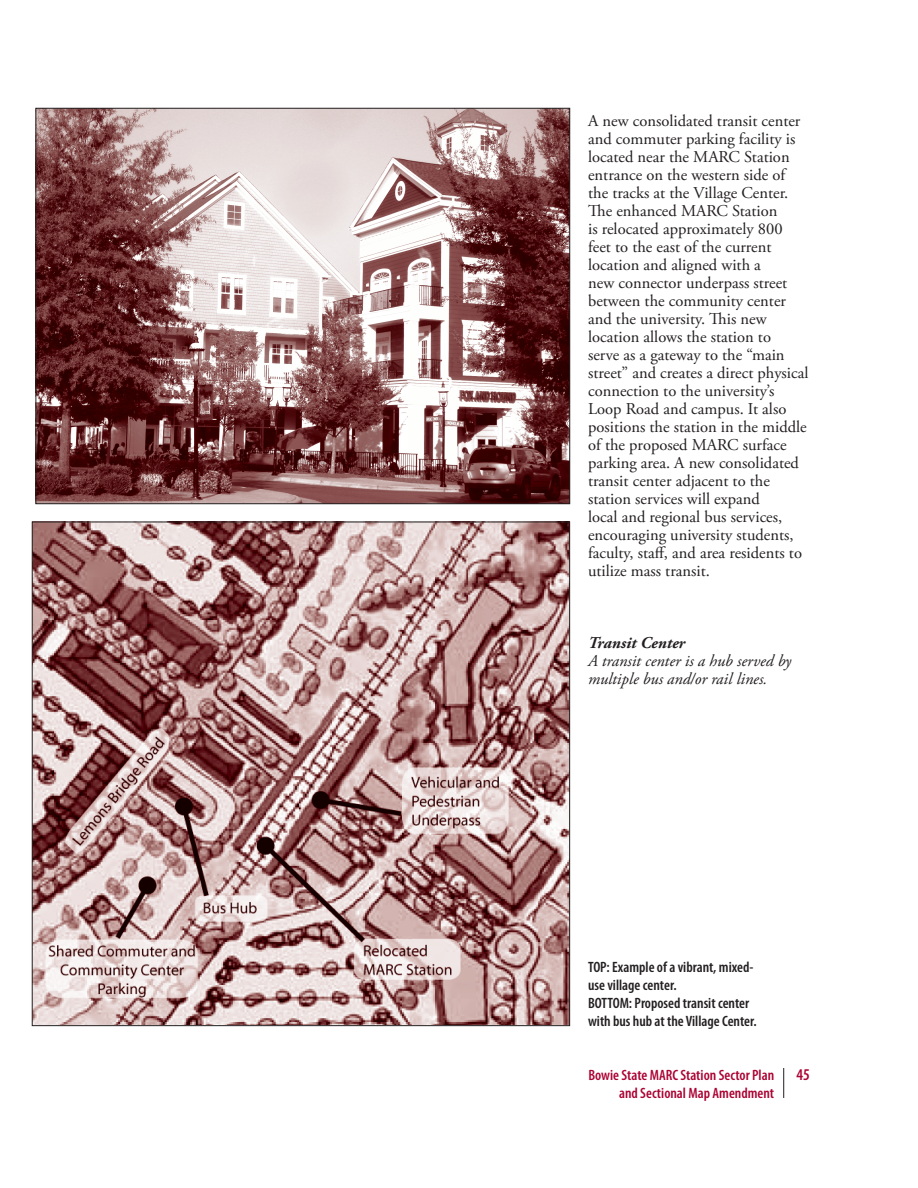
<style>
.page{position:relative;width:918px;height:1188px;background:#fff}
.page>*{position:absolute;margin:0;border:0;box-sizing:border-box;transform-origin:0 0}
.t1{font:16.5px/18px "Adobe Garamond Pro";color:#231f20}
.pullquote{font:italic 16.5px/18px "Adobe Garamond Pro";color:#231f20}
.pullquote-2{font:italic 700 16.5px "Adobe Garamond Pro";color:#231f20}
.t2{font:600 condensed 16.5px "Myriad Pro";color:#ab0333}
.t3{font:600 condensed 15px/18px "Myriad Pro";color:#231f20}
.t4{font:600 condensed 15px "Myriad Pro";color:#ab0333}
</style>
<div class="page">
<hr style="left:783px;top:1068px;width:1px;height:30px;background:#231f20">
<img style="left:38px;top:110px;width:530px;height:392px">
<img style="left:34px;top:524px;width:534px;height:500px">
<p class="t1" style="left:588px;top:112px;width:222px">A new consolidated transit center and commuter parking facility is located near the MARC Station entrance on the western side of the tracks at the Village Center.<br>The enhanced MARC Station<br>is relocated approximately 800 feet to the east of the current location and aligned with a<br>new connector underpass street between the community center and the university. This new location allows the station to<br>serve as a gateway to the “main street” and creates a direct physical connection to the university’s<br>Loop Road and campus. It also positions the station in the middle of the proposed MARC surface parking area. A new consolidated transit center adjacent to the station services will expand<br>local and regional bus services, encouraging university students, faculty, staff, and area residents to utilize mass transit.</p>
<p class="pullquote-2" style="left:588px;top:633px;width:99px">Transit Center</p>
<p class="pullquote" style="left:588px;top:652px;width:205px">A transit center is a hub served by multiple bus and/or rail lines.</p>
<p class="t3" style="left:588px;top:958px;width:166px">TOP: Example of a vibrant, mixed&shy;use village center.</p>
<p class="t3" style="left:588px;top:994px;width:170px">BOTTOM: Proposed transit center with bus hub at the Village Center.</p>
<p class="t4" style="left:588px;top:1066px;width:187px">Bowie State MARC Station Sector Plan</p>
<p class="t2" style="left:797px;top:1064px;width:15px">45</p>
<p class="t4" style="left:619px;top:1084px;width:157px">and Sectional Map Amendment</p>
</div>
